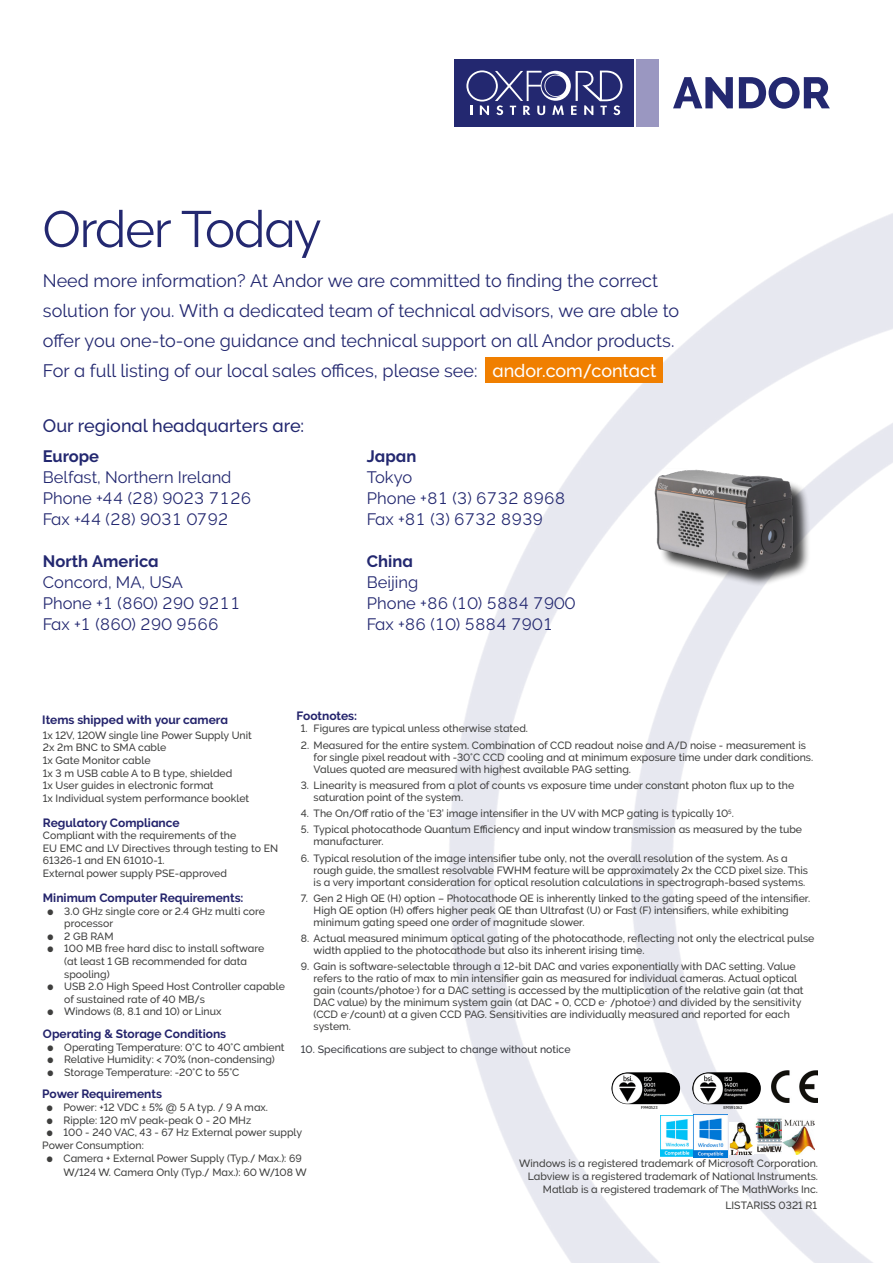
<style>
.page{position:relative;width:893px;height:1263px;background:#fff}
.page>*{position:absolute;margin:0;border:0;box-sizing:border-box;transform-origin:0 0}
.t1{font:51px "Oxford Raleway Regular";letter-spacing:-.025em;color:#232870}
.t2{font:18px/30px "Oxford Raleway Regular";color:#232870}
.t3{font:18px "Oxford Raleway Medium";color:#232870}
.t4{font:18px "Oxford Raleway Medium";color:#fff}
.t5{font:16.5px "Oxford Raleway Regular";color:#232870}
.t6{font:16.5px "Oxford Raleway Bold";color:#232870}
.t7{font:12px "Oxford Raleway Bold";color:#24246c}
.t8{font:10.5px/12.6px "Oxford Raleway Medium";color:#3f3f3e}
.t9{font:10.5px "Oxford Raleway Medium";color:#393b41}
.t10{font:4.05px "Tahoma";color:#000}
</style>
<div class="page">
<img style="left:449px;top:59px;width:444px;height:1204px">
<img style="left:754px;top:1116px;width:30px;height:37px">
<img style="left:783px;top:1119px;width:32px;height:36px">
<img style="left:730px;top:1122px;width:24px;height:33px">
<img style="left:772px;top:1070px;width:45px;height:33px">
<img style="left:611px;top:1072px;width:69px;height:32px;border-radius:16px">
<img style="left:692px;top:1072px;width:69px;height:32px;border-radius:16px">
<div style="left:657px;top:473px;width:154px;height:114px;background:#000;opacity:.75"></div>
<img style="left:651px;top:465px;width:144px;height:106px">
<img style="left:660px;top:1115px;width:68px;height:42px">
<div style="left:486px;top:357px;width:177px;height:26px;background:#f07f00"></div>
<h1 class="t1" style="left:43px;top:199px;width:281px">Order Today</h1>
<p class="t2" style="left:43px;top:266px;width:638px">Need more information? At Andor we are committed to finding the correct solution for you. With a dedicated team of technical advisors, we are able to offer you one-to-one guidance and technical support on all Andor products.<br>For a full listing of our local sales offices, please see:</p>
<h2 class="t3" style="left:43px;top:416px;width:263px">Our regional headquarters are:</h2>
<h3 class="t6" style="left:43px;top:447px;width:58px">Europe</h3>
<h3 class="t6" style="left:367px;top:447px;width:51px">Japan</h3>
<h3 class="t5" style="left:43px;top:467px;width:190px">Belfast, Northern Ireland</h3>
<h3 class="t5" style="left:367px;top:467px;width:47px">Tokyo</h3>
<h3 class="t5" style="left:43px;top:488px;width:210px">Phone +44 (28) 9023 7126</h3>
<h3 class="t5" style="left:367px;top:488px;width:200px">Phone +81 (3) 6732 8968</h3>
<h3 class="t5" style="left:43px;top:509px;width:187px">Fax +44 (28) 9031 0792</h3>
<h3 class="t5" style="left:367px;top:509px;width:178px">Fax +81 (3) 6732 8939</h3>
<h3 class="t6" style="left:43px;top:552px;width:117px">North America</h3>
<h3 class="t6" style="left:367px;top:552px;width:47px">China</h3>
<h3 class="t5" style="left:43px;top:572px;width:142px">Concord, MA, USA</h3>
<h3 class="t5" style="left:367px;top:572px;width:53px">Beijing</h3>
<h3 class="t5" style="left:43px;top:593px;width:199px">Phone +1 (860) 290 9211</h3>
<h3 class="t5" style="left:367px;top:593px;width:210px">Phone +86 (10) 5884 7900</h3>
<h3 class="t5" style="left:43px;top:615px;width:177px">Fax +1 (860) 290 9566</h3>
<h3 class="t5" style="left:367px;top:615px;width:188px">Fax +86 (10) 5884 7901</h3>
<h2 class="t4" style="left:492px;top:360px;width:166px">andor.com/contact</h2>
<p class="t7" style="left:42px;top:713px;width:187px">Items shipped with your camera</p>
<p class="t8" style="left:43px;top:729px;width:210px">1x 12V, 120W single line Power Supply Unit<br>2x 2m BNC to SMA cable<br>1x Gate Monitor cable<br>1x 3 m USB cable A to B type, shielded<br>1x User guides in electronic format<br>1x Individual system performance booklet</p>
<p class="t7" style="left:43px;top:816px;width:138px">Regulatory Compliance</p>
<p class="t8" style="left:43px;top:829px;width:237px">Compliant with the requirements of the<br>EU EMC and LV Directives through testing to EN 61326-1 and EN 61010-1.<br>External power supply PSE-approved</p>
<p class="t7" style="left:43px;top:891px;width:202px">Minimum Computer Requirements:</p>
<p class="t8" style="left:64px;top:904px;width:202px;text-indent:-17px">• 3.0 GHz single core or 2.4 GHz multi core processor</p>
<p class="t8" style="left:47px;top:930px;width:68px">• 2 GB RAM</p>
<p class="t8" style="left:64px;top:942px;width:202px;text-indent:-17px">• 100 MB free hard disc to install software (at least 1 GB recommended for data spooling)</p>
<p class="t8" style="left:64px;top:980px;width:222px;text-indent:-17px">• USB 2.0 High Speed Host Controller capable of sustained rate of 40 MB/s</p>
<p class="t8" style="left:47px;top:1005px;width:176px">• Windows (8, 8.1 and 10) or Linux</p>
<p class="t7" style="left:43px;top:1027px;width:185px">Operating &amp; Storage Conditions</p>
<p class="t8" style="left:47px;top:1041px;width:239px">• Operating Temperature: 0°C to 40°C ambient</p>
<p class="t8" style="left:47px;top:1053px;width:229px">• Relative Humidity: &lt; 70% (non-condensing)</p>
<p class="t8" style="left:47px;top:1066px;width:194px">• Storage Temperature: -20°C to 55°C</p>
<p class="t7" style="left:297px;top:709px;width:62px">Footnotes:</p>
<p class="t8" style="left:301px;top:722px;width:229px">1. Figures are typical unless otherwise stated.</p>
<p class="t8" style="left:314px;top:739px;width:501px;line-height:12px;text-indent:-13px">2. Measured for the entire system. Combination of CCD readout noise and A/D noise - measurement is for single pixel readout with -30°C CCD cooling and at minimum exposure time under dark conditions.<br>Values quoted are measured with highest available PAG setting.</p>
<p class="t8" style="left:314px;top:779px;width:482px;line-height:12px;text-indent:-13px">3. Linearity is measured from a plot of counts vs exposure time under constant photon flux up to the saturation point of the system.</p>
<p class="t8" style="left:301px;top:807px;width:434px">4. The On/Off ratio of the ‘E3’ image intensifier in the UV with MCP gating is typically 10<sup>5</sup>.</p>
<p class="t8" style="left:314px;top:824px;width:490px;line-height:12px;text-indent:-13px">5. Typical photocathode Quantum Efficiency and input window transmission as measured by the tube manufacturer.</p>
<p class="t8" style="left:314px;top:852px;width:496px;line-height:12px;text-indent:-13px">6. Typical resolution of the image intensifier tube only, not the overall resolution of the system. As a rough guide, the smallest resolvable FWHM feature will be approximately 2x the CCD pixel size. This is a very important consideration for optical resolution calculations in spectrograph-based systems.</p>
<p class="t8" style="left:314px;top:892px;width:498px;line-height:12px;text-indent:-13px">7. Gen 2 High QE (H) option – Photocathode QE is inherently linked to the gating speed of the intensifier.<br>High QE option (H) offers higher peak QE than Ultrafast (U) or Fast (F) intensifiers, while exhibiting minimum gating speed one order of magnitude slower.</p>
<p class="t8" style="left:314px;top:932px;width:502px;line-height:12px;text-indent:-13px">8. Actual measured minimum optical gating of the photocathode, reflecting not only the electrical pulse width applied to the photocathode but also its inherent irising time.</p>
<p class="t8" style="left:314px;top:961px;width:492px;line-height:12px;text-indent:-13px">9. Gain is software-selectable through a 12-bit DAC and varies exponentially with DAC setting. Value refers to the ratio of max to min intensifier gain as measured for individual cameras. Actual optical gain (counts/photoe<sup>-</sup>) for a DAC setting is accessed by the multiplication of the relative gain (at that DAC value) by the minimum system gain (at DAC = 0, CCD e<sup>-</sup> /photoe<sup>-</sup>) and divided by the sensitivity (CCD e<sup>-</sup>/count) at a given CCD PAG. Sensitivities are individually measured and reported for each system.</p>
<p class="t9" style="left:301px;top:1043px;width:271px">10. Specifications are subject to change without notice</p>
<p class="t7" style="left:42px;top:1087px;width:121px">Power Requirements</p>
<p class="t8" style="left:47px;top:1101px;width:223px">• Power: +12 VDC ± 5% @ 5 A typ. / 9 A max.</p>
<p class="t8" style="left:47px;top:1113px;width:206px">• Ripple: 120 mV peak-peak 0 - 20 MHz</p>
<p class="t8" style="left:42px;top:1126px;width:261px;text-indent:4px">• 100 - 240 VAC, 43 - 67 Hz External power supply<br>Power Consumption:</p>
<p class="t8" style="left:64px;top:1152px;width:245px;line-height:13.5px;text-indent:-17px">• Camera + External Power Supply (Typ./ Max.): 69<br>W/124 W. Camera Only (Typ./ Max.): 60 W/108 W</p>
<p class="t10" style="left:641px;top:1105px;width:18px">FM40523</p>
<p class="t10" style="left:724px;top:1105px;width:20px">EMS91062</p>
<p class="t8" style="left:519px;top:1157px;width:300px;text-align:right">Windows is a registered trademark of Microsoft Corporation.<br>Labview is a registered trademark of National Instruments.<br>Matlab is a registered trademark of The MathWorks Inc.</p>
<p class="t8" style="left:725px;top:1199px;width:93px">LISTARISS 0321 R1</p>
</div>
